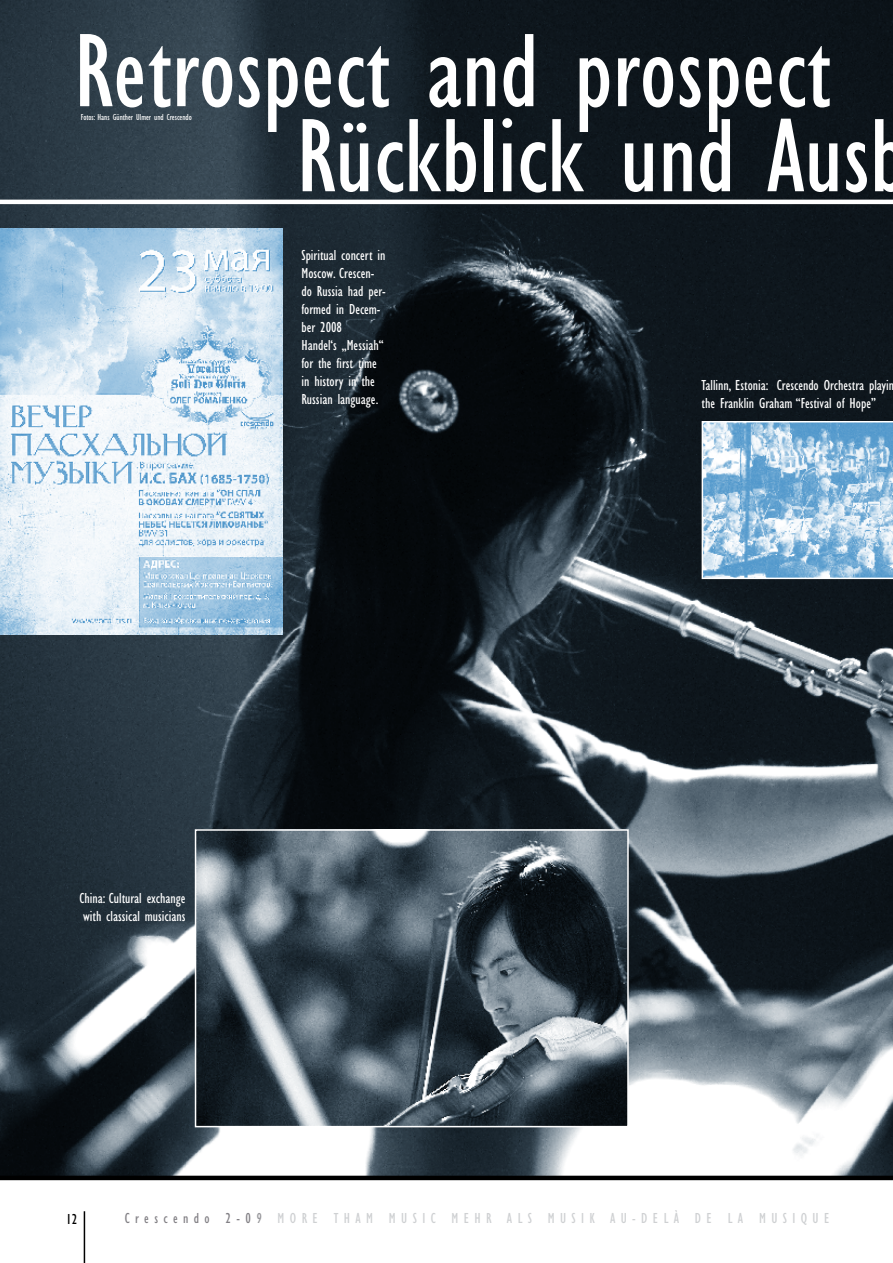
<style>
.page{position:relative;width:893px;height:1263px;background:#fff}
.page>*{position:absolute;margin:0;border:0;box-sizing:border-box;transform-origin:0 0}
.t1{font:condensed 108px/85.1px "Gill Sans";color:#fff}
.t2{font:condensed 15px/18px "Gill Sans";color:#fff}
.t3{font:condensed 15px "Gill Sans";letter-spacing:.36em;color:#ced0d2}
.t4{font:condensed 15px "Gill Sans";color:#000}
.t5{font:condensed 9px "Gill Sans";color:#fff}
.s1{color:#817f84}
.s2{color:#97979b}
</style>
<div class="page">
<hr style="left:84px;top:1211px;width:1px;height:52px;background:#000">
<img style="left:0;top:0;width:893px;height:1176px">
<img style="left:0;top:229px;width:282px;height:405px">
<img style="left:198px;top:832px;width:428px;height:292px">
<div style="left:195px;top:829px;width:434px;height:298px;border:2px solid #fff"></div>
<svg style="left:702px;top:421px;width:191px;height:158px;background:#9dc4e1"></svg>
<hr style="left:0;top:200px;width:893px;height:4px;background:#fff">
<hr style="left:0;top:1176px;width:893px;height:4px;background:#000">
<h1 class="t1" style="left:296px;top:30px;width:614px;text-indent:-223px">Retrospect and prospect<br>Rückblick und Ausb</h1>
<p class="t5" style="left:81px;top:112px;width:113px">Fotos: Hans Günther Ulmer und Crescendo</p>
<p class="t2" style="left:301px;top:246px;width:86px">Spiritual concert in<br>Moscow. Crescen&shy;do Russia had per&shy;formed in Decem&shy;ber 2008<br>Handel‘s „Messiah“ for the first time in history in the<br>Russian language.</p>
<p class="t2" style="left:79px;top:890px;width:108px">China: Cultural exchange with classical musicians</p>
<p class="t2" style="left:702px;top:376px;width:194px">Tallinn, Estonia: Crescendo Orchestra playin the Franklin Graham “Festival of Hope”</p>
<p class="t4" style="left:66px;top:1211px;width:12px">12</p>
<p class="t3" style="left:125px;top:1210px;width:612px"><span class="s1">Crescendo 2-0</span><span class="s2">9</span> MORE THAM MUSIC MEHR ALS MUSIK au -del à de la</p>
<p class="t3" style="left:759px;top:1210px;width:10px">musi</p>
<p class="t3" style="left:801px;top:1210px;width:21px">q ue</p>
</div>
